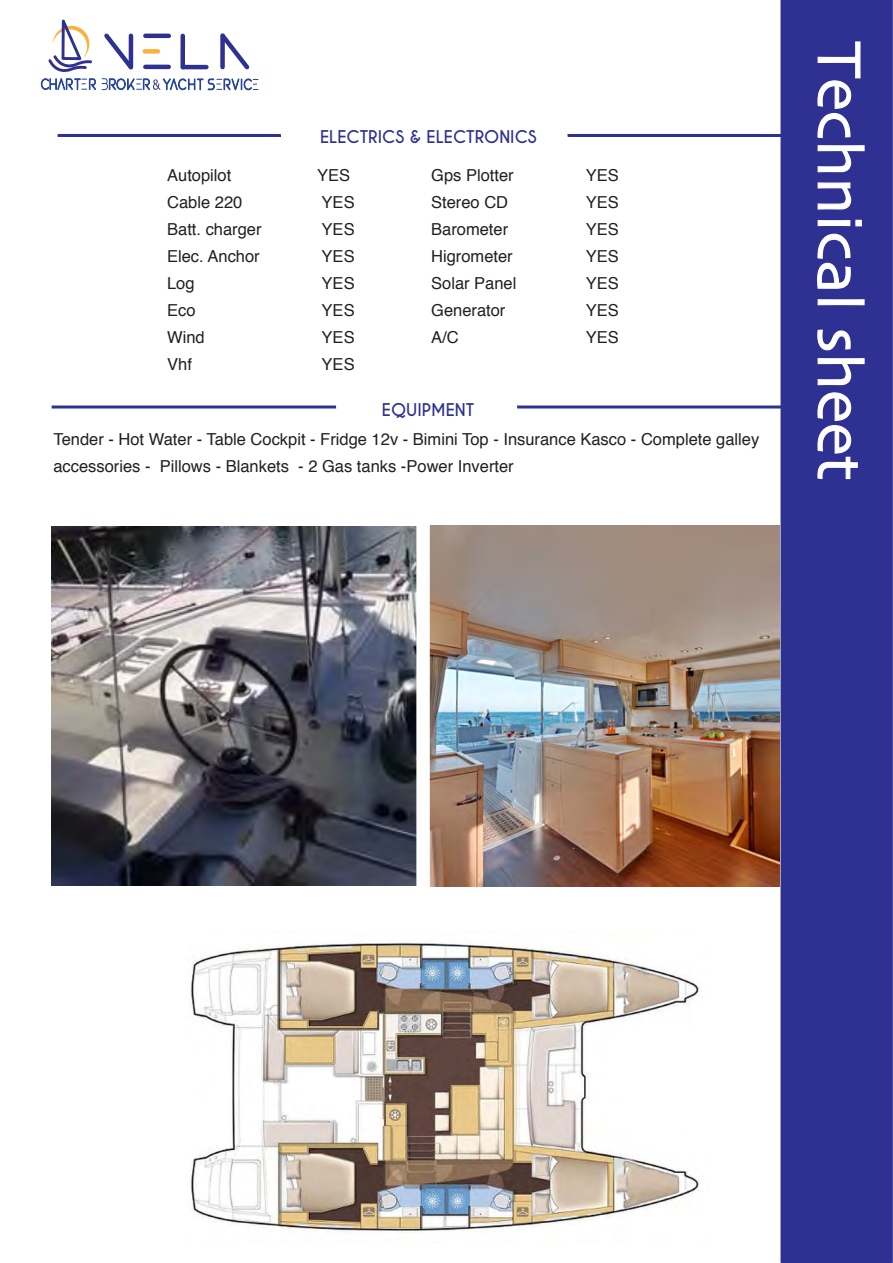
<style>
.page{position:relative;width:893px;height:1263px;background:#fff}
.page>*{position:absolute;margin:0;border:0;box-sizing:border-box;transform-origin:0 0}
.t1{font:64.2px "Skia";color:#fff}
.t2{font:16.5px/27px "Helvetica";color:#231f20}
.t3{font:700 16.5px "Caviar Dreams";color:#2e3092}
</style>
<div class="page">
<hr style="left:58px;top:134px;width:750px;height:3px;background:#2e3092">
<svg style="left:280px;top:134px;width:288px;height:3px"></svg>
<svg style="left:41px;top:19px;width:217px;height:72px"></svg>
<hr style="left:52px;top:405px;width:750px;height:3px;background:#2e3092">
<svg style="left:335px;top:405px;width:183px;height:4px"></svg>
<img style="left:51px;top:526px;width:365px;height:360px">
<img style="left:430px;top:526px;width:349px;height:361px">
<img style="left:191px;top:942px;width:508px;height:291px">
<div style="left:780px;top:0;width:113px;height:1263px;background:#2e3092"></div>
<svg style="left:817px;top:41px;width:44px;height:98px;background:#46489e"></svg>
<svg style="left:817px;top:145px;width:48px;height:28px"></svg>
<svg style="left:817px;top:182px;width:35px;height:28px"></svg>
<svg style="left:817px;top:219px;width:45px;height:8px"></svg>
<svg style="left:816px;top:233px;width:35px;height:56px;background:#5153a4"></svg>
<svg style="left:817px;top:299px;width:48px;height:7px"></svg>
<svg style="left:817px;top:329px;width:34px;height:22px"></svg>
<svg style="left:817px;top:357px;width:48px;height:29px"></svg>
<svg style="left:817px;top:392px;width:41px;height:88px;background:#4e50a2"></svg>
<p class="t3" style="left:320px;top:127px;width:218px">ELECTRICS &amp; ELECTRONICS</p>
<p class="t2" style="left:167px;top:162px;width:66px">Autopilot</p>
<p class="t2" style="left:317px;top:162px;width:35px">YES</p>
<p class="t2" style="left:167px;top:189px;width:77px">Cable 220</p>
<p class="t2" style="left:322px;top:189px;width:35px">YES</p>
<p class="t2" style="left:167px;top:216px;width:96px">Batt. charger</p>
<p class="t2" style="left:322px;top:216px;width:35px">YES</p>
<p class="t2" style="left:167px;top:243px;width:94px">Elec. Anchor</p>
<p class="t2" style="left:322px;top:243px;width:35px">YES</p>
<p class="t2" style="left:167px;top:270px;width:29px">Log</p>
<p class="t2" style="left:322px;top:270px;width:35px">YES</p>
<p class="t2" style="left:167px;top:297px;width:30px">Eco</p>
<p class="t2" style="left:322px;top:297px;width:35px">YES</p>
<p class="t2" style="left:167px;top:324px;width:39px">Wind</p>
<p class="t2" style="left:322px;top:324px;width:35px">YES</p>
<p class="t2" style="left:167px;top:351px;width:26px">Vhf</p>
<p class="t2" style="left:322px;top:351px;width:35px">YES</p>
<p class="t2" style="left:431px;top:162px;width:84px">Gps Plotter</p>
<p class="t2" style="left:586px;top:162px;width:35px">YES</p>
<p class="t2" style="left:431px;top:189px;width:79px">Stereo CD</p>
<p class="t2" style="left:586px;top:189px;width:35px">YES</p>
<p class="t2" style="left:431px;top:216px;width:79px">Barometer</p>
<p class="t2" style="left:586px;top:216px;width:35px">YES</p>
<p class="t2" style="left:431px;top:243px;width:83px">Higrometer</p>
<p class="t2" style="left:586px;top:243px;width:35px">YES</p>
<p class="t2" style="left:431px;top:270px;width:87px">Solar Panel</p>
<p class="t2" style="left:586px;top:270px;width:35px">YES</p>
<p class="t2" style="left:431px;top:297px;width:76px">Generator</p>
<p class="t2" style="left:586px;top:297px;width:35px">YES</p>
<p class="t2" style="left:431px;top:324px;width:29px">A/C</p>
<p class="t2" style="left:586px;top:324px;width:35px">YES</p>
<p class="t3" style="left:382px;top:400px;width:94px">EQUIPMENT</p>
<p class="t2" style="left:53px;top:426px;width:707px">Tender - Hot Water - Table Cockpit - Fridge 12v - Bimini Top - Insurance Kasco - Complete galley accessories - Pillows - Blankets - 2 Gas tanks -Power Inverter</p>
<h1 class="t1" style="left:878px;top:42px;width:441px;rotate:90deg">Technical sheet</h1>
</div>
